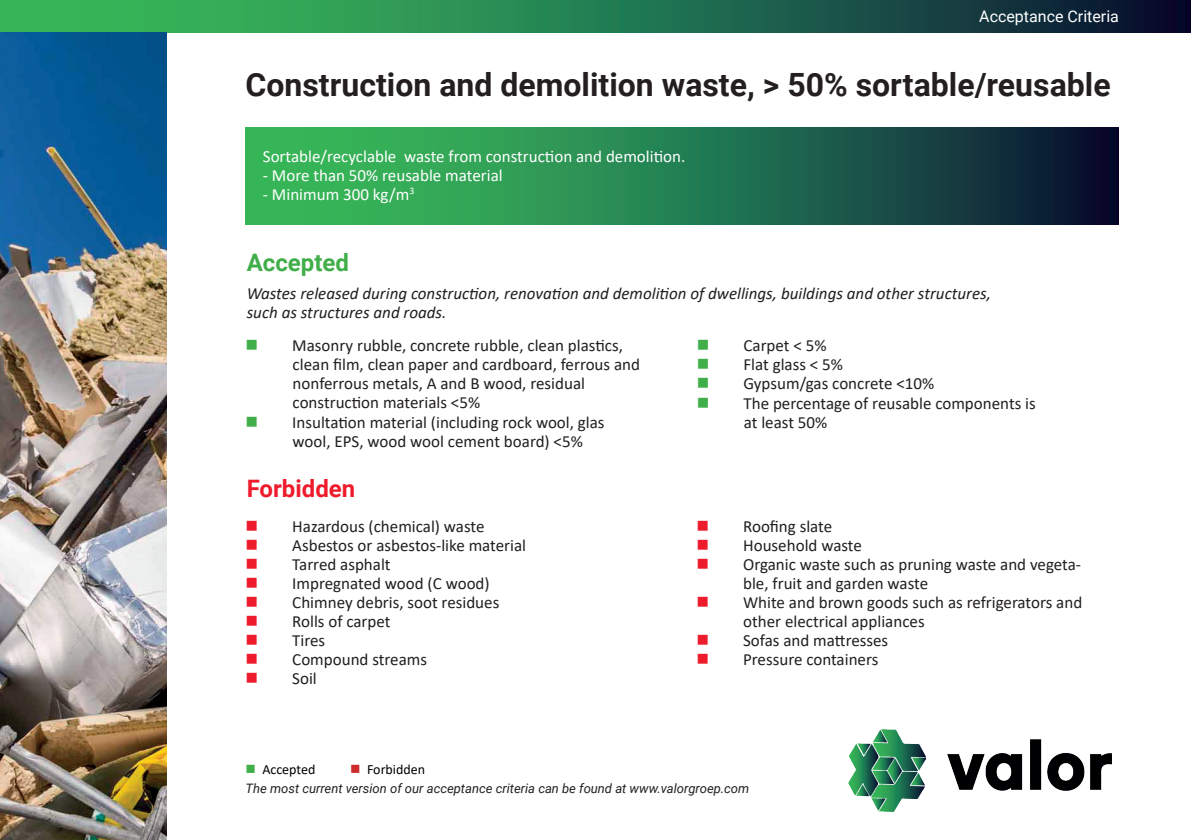
<style>
.page{position:relative;width:1191px;height:840px;background:#fff}
.page>*{position:absolute;margin:0;border:0;box-sizing:border-box;transform-origin:0 0}
.t1{font:700 32px "Roboto";color:#231f20}
.t2{font:700 24px "Roboto";color:#ee1b2c}
.t3{font:700 24px "Roboto";color:#40ae49}
.t4{font:17px/19px "Calibri";color:#231f20}
.t5{font:italic 17px/19.4px "Calibri";color:#231f20}
.t6{font:17px "Calibri";color:#fff}
.t7{font:16px "Roboto";color:#fff}
.t8{font:14px "Calibri";color:#000001}
.t9{font:italic 13px "Roboto";color:#231f20}
.s1{color:#40ae49}
.s2{color:#ee1b2c}
.s3{color:#cc2c2d}
</style>
<div class="page">
<svg style="left:0;top:0;width:1191px;height:33px;background:#23734c"></svg>
<img style="left:848px;top:729px;width:264px;height:82px">
<svg style="left:245px;top:127px;width:874px;height:97px;background:#23744c"></svg>
<img style="left:0;top:33px;width:166px;height:806px">
<p class="t7" style="left:979px;top:5px;width:141px">Acceptance Criteria</p>
<h1 class="t1" style="left:245px;top:62px;width:866px">Construction and demolition waste, &gt; 50% sortable/reusable</h1>
<p class="t6" style="left:263px;top:144px;width:424px">Sortable/recyclable waste from construction and demolition.</p>
<p class="t6" style="left:263px;top:163px;width:241px">- More than 50% reusable material</p>
<p class="t6" style="left:263px;top:182px;width:153px">- Minimum 300 kg/m<sup>3</sup></p>
<h2 class="t3" style="left:247px;top:245px;width:104px">Accepted</h2>
<p class="t5" style="left:247px;top:282px;width:746px">Wastes released during construction, renovation and demolition of dwellings, buildings and other structures, such as structures and roads.</p>
<p class="t4" style="left:293px;top:335px;width:349px;text-indent:-47px"><span class="s1">■</span> Masonry rubble, concrete rubble, clean plastics, clean film, clean paper and cardboard, ferrous and nonferrous metals, A and B wood, residual construction materials &lt;5%</p>
<p class="t4" style="left:293px;top:411px;width:313px;text-indent:-47px"><span class="s1">■</span> Insultation material (including rock wool, glas wool, EPS, wood wool cement board) &lt;5%</p>
<p class="t4" style="left:697px;top:335px;width:131px"><span class="s1">■</span> Carpet &lt; 5%</p>
<p class="t4" style="left:697px;top:354px;width:148px"><span class="s1">■</span> Flat glass &lt; 5%</p>
<p class="t4" style="left:697px;top:373px;width:239px"><span class="s1">■</span> Gypsum/gas concrete &lt;10%</p>
<p class="t4" style="left:744px;top:392px;width:293px;text-indent:-47px"><span class="s1">■</span> The percentage of reusable components is at least 50%</p>
<h2 class="t2" style="left:247px;top:471px;width:110px">Forbidden</h2>
<p class="t4" style="left:245px;top:515px;width:240px"><span class="s2">■</span> Hazardous (chemical) waste</p>
<p class="t4" style="left:245px;top:535px;width:282px"><span class="s2">■</span> Asbestos or asbestos-like material</p>
<p class="t4" style="left:245px;top:554px;width:147px"><span class="s2">■</span> Tarred asphalt</p>
<p class="t4" style="left:245px;top:573px;width:246px"><span class="s2">■</span> Impregnated wood (C wood)</p>
<p class="t4" style="left:245px;top:592px;width:255px"><span class="s2">■</span> Chimney debris, soot residues</p>
<p class="t4" style="left:245px;top:611px;width:146px"><span class="s2">■</span> Rolls of carpet</p>
<p class="t4" style="left:245px;top:630px;width:81px"><span class="s2">■</span> Tires</p>
<p class="t4" style="left:245px;top:649px;width:183px"><span class="s2">■</span> Compound streams</p>
<p class="t4" style="left:245px;top:668px;width:73px"><span class="s2">■</span> Soil</p>
<p class="t8" style="left:245px;top:759px;width:71px"><span class="s1">■</span> Accepted</p>
<p class="t8" style="left:350px;top:759px;width:76px"><span class="s3">■</span> Forbidden</p>
<p class="t4" style="left:696px;top:516px;width:137px"><span class="s2">■</span> Roofing slate</p>
<p class="t4" style="left:696px;top:535px;width:167px"><span class="s2">■</span> Household waste</p>
<p class="t4" style="left:743px;top:554px;width:339px;text-indent:-47px"><span class="s2">■</span> Organic waste such as pruning waste and vegeta&shy;ble, fruit and garden waste</p>
<p class="t4" style="left:743px;top:592px;width:340px;text-indent:-47px"><span class="s2">■</span> White and brown goods such as refrigerators and other electrical appliances</p>
<p class="t4" style="left:696px;top:630px;width:193px"><span class="s2">■</span> Sofas and mattresses</p>
<p class="t4" style="left:696px;top:649px;width:183px"><span class="s2">■</span> Pressure containers</p>
<p class="t9" style="left:245px;top:778px;width:505px">The most current version of our acceptance criteria can be found at www.valorgroep.com</p>
</div>
